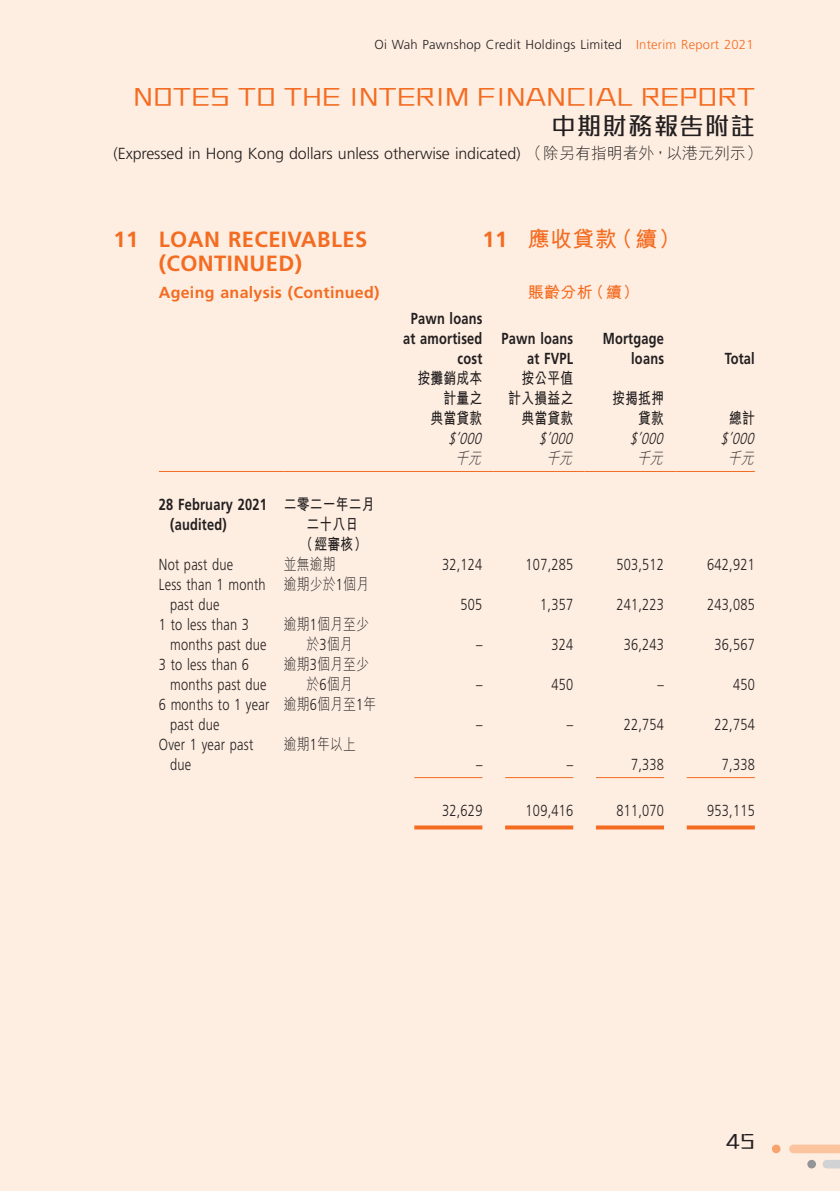
<style>
.page{position:relative;width:840px;height:1191px;background:#fff}
.page>*{position:absolute;margin:0;border:0;box-sizing:border-box;transform-origin:0 0}
.t1{font:500 24px "M Stiff Hei HK";letter-spacing:.015em;color:#f36c22}
.t2{font:500 24px "M Stiff Hei HK";letter-spacing:.065em;color:#231f20}
.t3{font:700 22px/24px "Frutiger LT Std";letter-spacing:.015em;color:#f36c22}
.t4{font:700 22px "M Hei HK";color:#f36c22}
.t5{font:500 20px "M Stiff Hei HK";color:#231f20}
.t6{font:300 16px/20px "Frutiger LT Std";letter-spacing:.015em;color:#231f20;scale:.8 1}
.t7{font:700 16px/20px "Frutiger LT Std";letter-spacing:.015em;color:#231f20;text-align:right;scale:.8 1}
.t8{font:300 16px "Frutiger LT Std";letter-spacing:-.01em;color:#231f20}
.t9{font:700 16px/20px "M Hei HK";letter-spacing:.015em;color:#231f20;text-align:right;scale:.8 1}
.t10{font:300 16px/20px "M Hei HK";letter-spacing:.015em;color:#231f20;text-align:center;scale:.8 1}
.t11{font:700 16px "Frutiger LT Std";letter-spacing:.015em;color:#f36c22}
.t12{font:italic 300 16px "Frutiger LT Std";color:#231f20;scale:.8 1}
.t13{font:italic 300 16px "M Hei HK";color:#231f20;scale:.8 1}
.t14{font:700 16px "M Hei HK";color:#f36c22}
.t15{font:300 13px "Frutiger LT Std";letter-spacing:.015em;color:#231f20}
.s1{color:#f36c22}
.s2{font-family:"M Hei HK"}
.s3{font-family:"Frutiger LT Std"}
</style>
<div class="page">
<div style="left:0;top:0;width:839px;height:1191px;background:#feeee1"></div>
<svg style="left:789px;top:1144px;width:50px;height:9px"></svg>
<svg style="left:822px;top:1160px;width:17px;height:8px"></svg>
<div style="left:771px;top:1144px;width:9px;height:9px;background:#f8a36e;border-radius:50%"></div>
<svg style="left:806px;top:1159px;width:9px;height:9px"></svg>
<hr style="left:159px;top:471px;width:124px;height:1px;background:#f36c22">
<hr style="left:283px;top:471px;width:120px;height:1px;background:#f36c22">
<hr style="left:403px;top:471px;width:90px;height:1px;background:#f36c22">
<hr style="left:493px;top:471px;width:91px;height:1px;background:#f36c22">
<hr style="left:584px;top:471px;width:91px;height:1px;background:#f36c22">
<hr style="left:675px;top:471px;width:79px;height:1px;background:#f36c22">
<hr style="left:414px;top:777px;width:68px;height:1px;background:#f36c22">
<hr style="left:505px;top:777px;width:68px;height:1px;background:#f36c22">
<hr style="left:595px;top:777px;width:68px;height:1px;background:#f36c22">
<hr style="left:686px;top:777px;width:68px;height:1px;background:#f36c22">
<svg style="left:414px;top:825px;width:68px;height:4px"></svg>
<svg style="left:505px;top:825px;width:68px;height:4px"></svg>
<svg style="left:595px;top:825px;width:68px;height:4px"></svg>
<svg style="left:686px;top:825px;width:68px;height:4px"></svg>
<p class="t15" style="left:374px;top:38px;width:380px">Oi Wah Pawnshop Credit Holdings Limited <span class="s1">Interim Report 2021</span></p>
<h1 class="t1" style="left:134px;top:86px;width:622px">N OTES TO TH E INTERI M FI NANCI AL REPORT</h1>
<h1 class="t2" style="left:551px;top:114px;width:205px">中期財務報告附註</h1>
<p class="t8" style="left:113px;top:145px;width:650px">(Expressed in Hong Kong dollars unless otherwise indicated) <span class="s2">（除另有指明者外，以港元列示）</span></p>
<h2 class="t3" style="left:159px;top:227px;width:210px;text-indent:-45px">11 loan receiVableS (continued)</h2>
<p class="t11" style="left:159px;top:283px;width:222px">ageing analysis (continued)</p>
<h2 class="t4" style="left:482px;top:222px;width:200px"><span class="s3">11</span> 應收貸款（續）</h2>
<p class="t14" style="left:527px;top:281px;width:113px">賬齡分析（續）</p>
<p class="t7" style="left:403px;top:308px;width:101px">Pawn loans at amortised cost</p>
<p class="t7" style="left:501px;top:328px;width:91px">Pawn loans at FVPl</p>
<p class="t7" style="left:602px;top:328px;width:78px">Mortgage loans</p>
<p class="t9" style="left:417px;top:367px;width:83px">按攤銷成本計量之<br>典當貸款</p>
<p class="t9" style="left:508px;top:367px;width:83px">按公平值計入損益之典當貸款</p>
<p class="t9" style="left:611px;top:387px;width:66px">按揭抵押貸款</p>
<p class="t7" style="left:724px;top:348px;width:39px">total</p>
<p class="t9" style="left:728px;top:407px;width:34px">總計</p>
<p class="t12" style="left:448px;top:429px;width:48px">$’000</p>
<p class="t12" style="left:538px;top:429px;width:48px">$’000</p>
<p class="t12" style="left:629px;top:429px;width:48px">$’000</p>
<p class="t12" style="left:720px;top:429px;width:48px">$’000</p>
<p class="t13" style="left:455px;top:447px;width:40px">千元</p>
<p class="t13" style="left:545px;top:447px;width:40px">千元</p>
<p class="t13" style="left:636px;top:447px;width:40px">千元</p>
<p class="t13" style="left:727px;top:447px;width:40px">千元</p>
<p class="t7" style="left:170px;top:494px;width:122px;text-align:left;text-indent:-11px">28 February 2021 (audited)</p>
<p class="t9" style="left:283px;top:493px;width:115px;text-align:center">二零二一年二月二十八日<br>（經審核）</p>
<p class="t6" style="left:159px;top:554px;width:94px">Not past due</p>
<p class="t10" style="left:283px;top:553px;width:66px">並無逾期</p>
<p class="t6" style="left:442px;top:554px;width:52px">32,124</p>
<p class="t6" style="left:525px;top:554px;width:61px">107,285</p>
<p class="t6" style="left:616px;top:554px;width:61px">503,512</p>
<p class="t6" style="left:706px;top:554px;width:61px">642,921</p>
<p class="t6" style="left:170px;top:574px;width:121px;text-indent:-11px">Less than 1 month past due</p>
<p class="t10" style="left:283px;top:573px;width:108px">逾期少於<span class="s3">1</span>個月</p>
<p class="t6" style="left:460px;top:594px;width:29px">505</p>
<p class="t6" style="left:540px;top:594px;width:43px">1,357</p>
<p class="t6" style="left:616px;top:594px;width:61px">241,223</p>
<p class="t6" style="left:706px;top:594px;width:61px">243,085</p>
<p class="t6" style="left:170px;top:614px;width:122px;text-indent:-11px">1 to less than 3 months past due</p>
<p class="t10" style="left:283px;top:613px;width:108px">逾期<span class="s3">1</span>個月至少於<span class="s3">3</span>個月</p>
<p class="t6" style="left:170px;top:654px;width:122px;text-indent:-11px">3 to less than 6 months past due</p>
<p class="t10" style="left:283px;top:653px;width:108px">逾期<span class="s3">3</span>個月至少於<span class="s3">6</span>個月</p>
<p class="t6" style="left:170px;top:694px;width:125px;text-indent:-11px">6 months to 1 year past due</p>
<p class="t10" style="left:283px;top:693px;width:117px">逾期<span class="s3">6</span>個月至<span class="s3">1</span>年</p>
<p class="t6" style="left:170px;top:734px;width:105px;text-indent:-11px">Over 1 year past due</p>
<p class="t10" style="left:283px;top:733px;width:92px">逾期<span class="s3">1</span>年以上</p>
<p class="t6" style="left:475px;top:634px;width:9px">–</p>
<p class="t6" style="left:551px;top:634px;width:29px">324</p>
<p class="t6" style="left:623px;top:634px;width:52px">36,243</p>
<p class="t6" style="left:714px;top:634px;width:52px">36,567</p>
<p class="t6" style="left:476px;top:674px;width:9px">–</p>
<p class="t6" style="left:551px;top:674px;width:29px">450</p>
<p class="t6" style="left:657px;top:674px;width:10px">–</p>
<p class="t6" style="left:732px;top:674px;width:29px">450</p>
<p class="t6" style="left:475px;top:714px;width:9px">–</p>
<p class="t6" style="left:566px;top:714px;width:10px">–</p>
<p class="t6" style="left:623px;top:714px;width:52px">22,754</p>
<p class="t6" style="left:714px;top:714px;width:52px">22,754</p>
<p class="t6" style="left:475px;top:754px;width:9px">–</p>
<p class="t6" style="left:566px;top:754px;width:10px">–</p>
<p class="t6" style="left:630px;top:754px;width:43px">7,338</p>
<p class="t6" style="left:721px;top:754px;width:43px">7,338</p>
<p class="t6" style="left:442px;top:801px;width:52px">32,629</p>
<p class="t6" style="left:525px;top:801px;width:61px">109,416</p>
<p class="t6" style="left:616px;top:801px;width:61px">811,070</p>
<p class="t6" style="left:706px;top:801px;width:61px">953,115</p>
<p class="t5" style="left:724px;top:1131px;width:31px">45</p>
</div>
